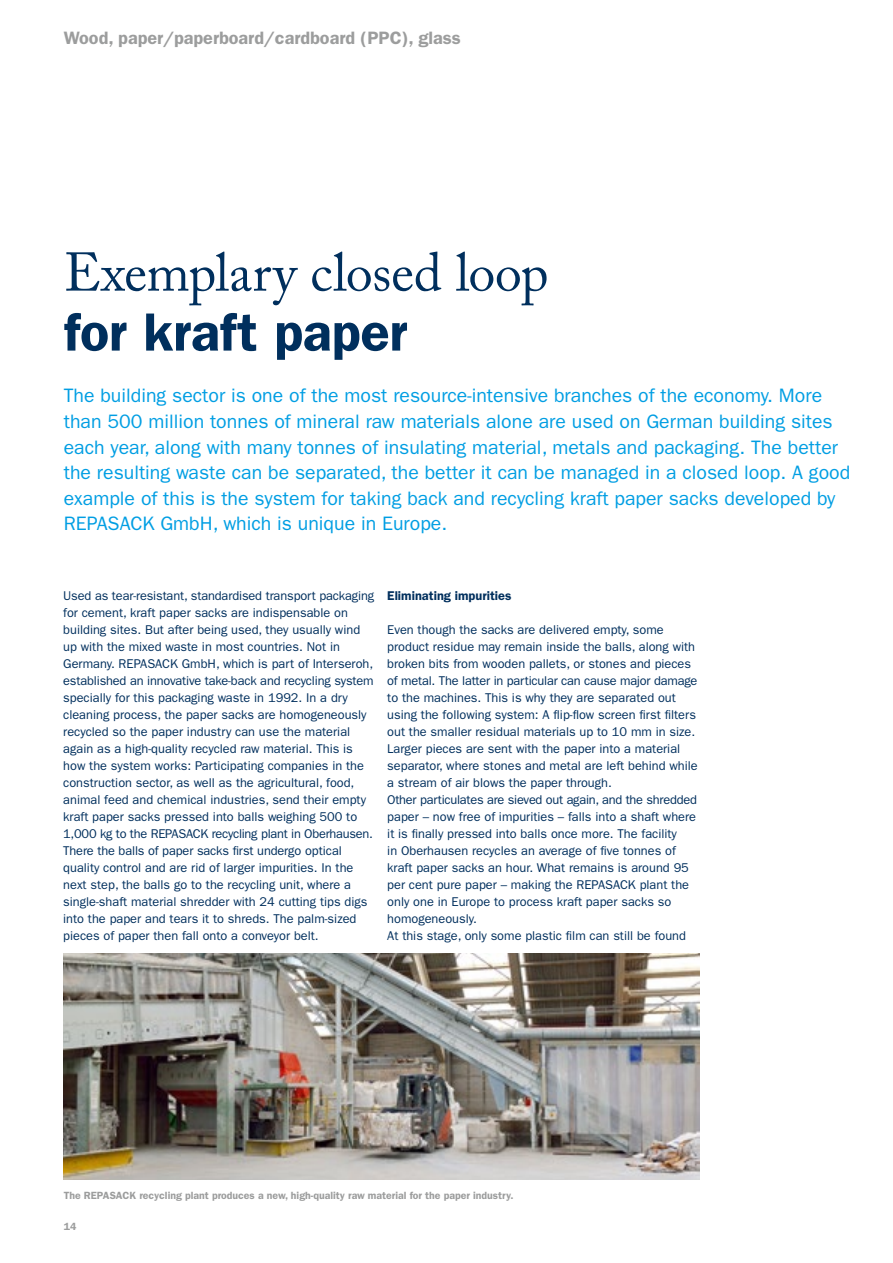
<style>
.page{position:relative;width:893px;height:1263px;background:#fff}
.page>*{position:absolute;margin:0;border:0;box-sizing:border-box;transform-origin:0 0}
.t1{font:54px "Adobe Caslon Pro";letter-spacing:-.01em;color:#002f5d}
.t2{font:600 54px "ITC Franklin Gothic Std";letter-spacing:-.005em;color:#002f5d}
.t3{font:19.5px/25.5px "ITC Franklin Gothic Std";color:#009ee3}
.t4{font:600 18px "ITC Franklin Gothic Std";color:#9c9d9d}
.t5{font:12.75px/17px "ITC Franklin Gothic Std";color:#002f5d}
.t6{font:600 12.75px "ITC Franklin Gothic Std";color:#002f5d}
.t7{font:600 10.5px "ITC Franklin Gothic Std";color:#9c9d9d}
</style>
<div class="page">
<img style="left:64px;top:954px;width:635px;height:225px">
<h3 class="t4" style="left:64px;top:27px;width:399px">Wood, paper/paperboard/cardboard (PPC), glass</h3>
<h1 class="t1" style="left:64px;top:240px;width:486px">Exemplary closed loop</h1>
<h1 class="t2" style="left:64px;top:300px;width:345px">for kraft paper</h1>
<p class="t3" style="left:64px;top:383px;width:788px">The building sector is one of the most resource-intensive branches of the economy. More than 500 million tonnes of mineral raw materials alone are used on German building sites each year, along with many tonnes of insulating material, metals and packaging. The better the resulting waste can be separated, the better it can be managed in a closed loop. A good example of this is the system for taking back and recycling kraft paper sacks developed by REPASACK GmbH, which is unique in Europe.</p>
<p class="t5" style="left:63px;top:587px;width:312px">Used as tear-resistant, standardised transport packaging for cement, kraft paper sacks are indispensable on building sites. But after being used, they usually wind up with the mixed waste in most countries. Not in Germany. REPASACK GmbH, which is part of Interseroh, established an innovative take-back and recycling system specially for this packaging waste in 1992. In a dry cleaning process, the paper sacks are homogeneously recycled so the paper industry can use the material again as a high-quality recycled raw material. This is how the system works: Participating companies in the construction sector, as well as the agricultural, food, animal feed and chemical industries, send their empty kraft paper sacks pressed into balls weighing 500 to 1,000 kg to the REPASACK recycling plant in Oberhausen.<br>There the balls of paper sacks first undergo optical quality control and are rid of larger impurities. In the next step, the balls go to the recycling unit, where a single-shaft material shredder with 24 cutting tips digs into the paper and tears it to shreds. The palm-sized pieces of paper then fall onto a conveyor belt.</p>
<p class="t6" style="left:387px;top:588px;width:126px">Eliminating impurities</p>
<p class="t5" style="left:387px;top:621px;width:312px">Even though the sacks are delivered empty, some product residue may remain inside the balls, along with broken bits from wooden pallets, or stones and pieces of metal. The latter in particular can cause major damage to the machines. This is why they are separated out using the following system: A flip-flow screen first filters out the smaller residual materials up to 10 mm in size.<br>Larger pieces are sent with the paper into a material separator, where stones and metal are left behind while a stream of air blows the paper through.<br>Other particulates are sieved out again, and the shredded paper – now free of impurities – falls into a shaft where it is finally pressed into balls once more. The facility<br>in Oberhausen recycles an average of five tonnes of kraft paper sacks an hour. What remains is around 95 per cent pure paper – making the REPASACK plant the only one in Europe to process kraft paper sacks so homogeneously.<br>At this stage, only some plastic film can still be found</p>
<p class="t7" style="left:64px;top:1189px;width:451px">The REPASACK recycling plant produces a new, high-quality raw material for the paper industry.</p>
<p class="t7" style="left:64px;top:1220px;width:14px">14</p>
</div>
